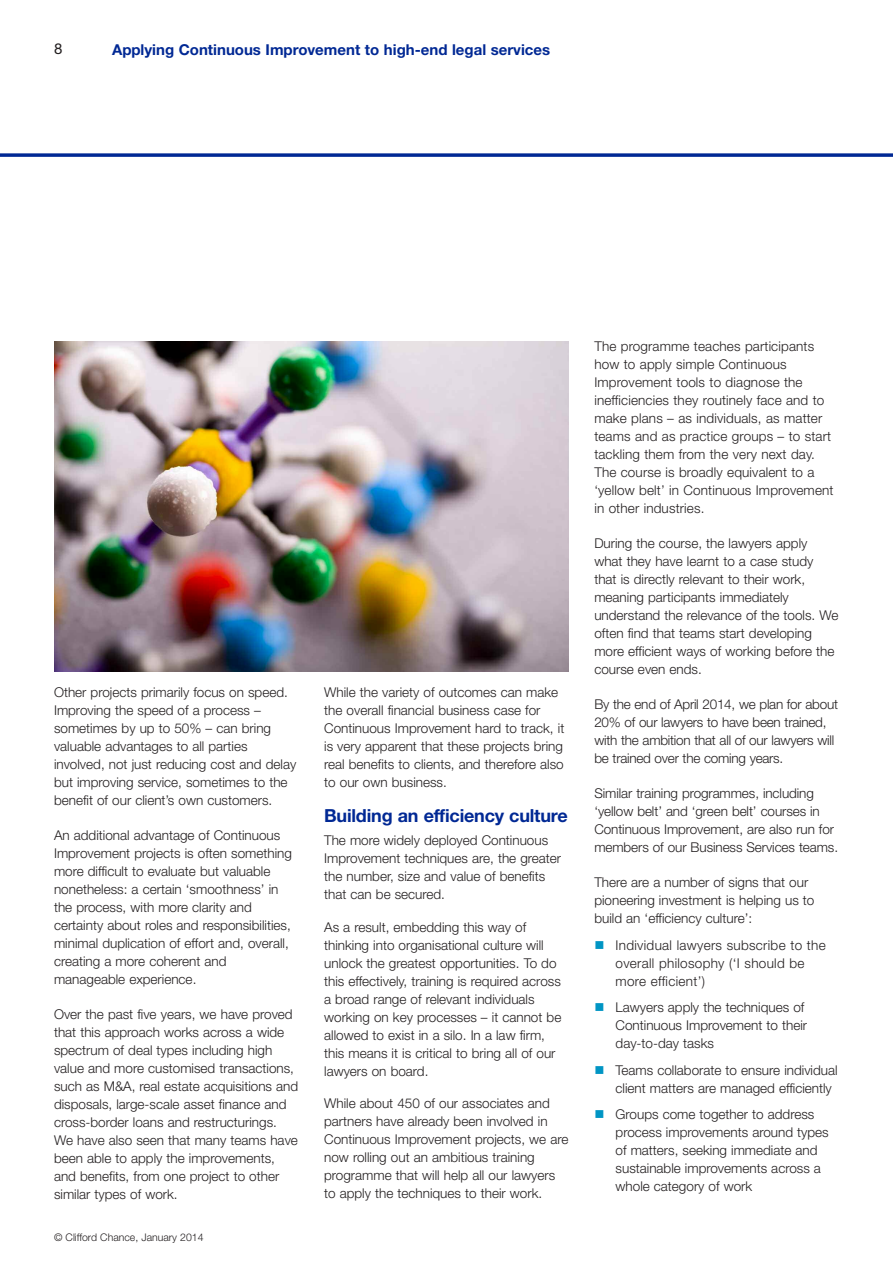
<style>
.page{position:relative;width:893px;height:1263px;background:#fff}
.page>*{position:absolute;margin:0;border:0;box-sizing:border-box;transform-origin:0 0}
.t1{font:700 18px "Helvetica Neue LT";letter-spacing:-.01em;color:#002894}
.t2{font:700 15px "Helvetica Neue LT";color:#002894}
.t3{font:15px "Helvetica Neue LT";color:#231f20}
.t4{font:300 13.5px/18px "Helvetica Neue LT";color:#231f20}
.t5{font:300 13.5px/18px "Helvetica Neue LT";letter-spacing:.02em;color:#231f20}
.t6{font:300 10.5px "Helvetica Neue LT";color:#231f20}
.s1{color:#0095c4}
</style>
<div class="page">
<hr style="left:0;top:154px;width:893px;height:3px;background:#002894">
<img style="left:54px;top:341px;width:515px;height:331px">
<p class="t3" style="left:54px;top:43px;width:10px">8</p>
<p class="t2" style="left:112px;top:44px;width:440px">Applying Continuous Improvement to high-end legal services</p>
<p class="t4" style="left:54px;top:684px;width:244px">Other projects primarily focus on speed.<br>Improving the speed of a process – sometimes by up to 50% – can bring valuable advantages to all parties involved, not just reducing cost and delay but improving service, sometimes to the benefit of our client’s own customers.</p>
<p class="t4" style="left:54px;top:827px;width:239px">An additional advantage of Continuous Improvement projects is often something more difficult to evaluate but valuable nonetheless: a certain ‘smoothness’ in the process, with more clarity and certainty about roles and responsibilities, minimal duplication of effort and, overall, creating a more coherent and manageable experience.</p>
<p class="t4" style="left:54px;top:1006px;width:246px">Over the past five years, we have proved that this approach works across a wide spectrum of deal types including high value and more customised transactions, such as M&amp;A, real estate acquisitions and disposals, large-scale asset finance and cross-border loans and restructurings.<br>We have also seen that many teams have been able to apply the improvements, and benefits, from one project to other similar types of work.</p>
<p class="t6" style="left:54px;top:1233px;width:151px">© Clifford Chance, January 2014</p>
<p class="t4" style="left:324px;top:684px;width:242px">While the variety of outcomes can make the overall financial business case for Continuous Improvement hard to track, it is very apparent that these projects bring real benefits to clients, and therefore also to our own business.</p>
<h1 class="t1" style="left:324px;top:809px;width:245px">Building an efficiency culture</h1>
<p class="t4" style="left:324px;top:832px;width:239px">The more widely deployed Continuous Improvement techniques are, the greater the number, size and value of benefits that can be secured.</p>
<p class="t4" style="left:324px;top:919px;width:239px">As a result, embedding this way of thinking into organisational culture will unlock the greatest opportunities. To do this effectively, training is required across a broad range of relevant individuals working on key processes – it cannot be allowed to exist in a silo. In a law firm, this means it is critical to bring all of our lawyers on board.</p>
<p class="t4" style="left:324px;top:1096px;width:246px">While about 450 of our associates and partners have already been involved in Continuous Improvement projects, we are now rolling out an ambitious training programme that will help all our lawyers to apply the techniques to their work.</p>
<p class="t4" style="left:594px;top:338px;width:241px">The programme teaches participants how to apply simple Continuous Improvement tools to diagnose the inefficiencies they routinely face and to make plans – as individuals, as matter teams and as practice groups – to start tackling them from the very next day.<br>The course is broadly equivalent to a ‘yellow belt’ in Continuous Improvement in other industries.</p>
<p class="t4" style="left:594px;top:535px;width:246px">During the course, the lawyers apply what they have learnt to a case study that is directly relevant to their work, meaning participants immediately understand the relevance of the tools. We often find that teams start developing more efficient ways of working before the course even ends.</p>
<p class="t4" style="left:594px;top:696px;width:245px">By the end of April 2014, we plan for about 20% of our lawyers to have been trained, with the ambition that all of our lawyers will be trained over the coming years.</p>
<p class="t4" style="left:594px;top:785px;width:245px">Similar training programmes, including ‘yellow belt’ and ‘green belt’ courses in Continuous Improvement, are also run for members of our Business Services teams.</p>
<p class="t4" style="left:594px;top:874px;width:222px">There are a number of signs that our pioneering investment is helping us to build an ‘efficiency culture’:</p>
<p class="t5" style="left:616px;top:937px;width:212px;text-indent:-21px"><span class="s1">■</span> Individual lawyers subscribe to the overall philosophy (‘I should be more efficient’)</p>
<p class="t4" style="left:616px;top:999px;width:193px;text-indent:-21px"><span class="s1">■</span> Lawyers apply the techniques of<br>Continuous Improvement to their day-to-day tasks</p>
<p class="t4" style="left:616px;top:1062px;width:223px;text-indent:-21px"><span class="s1">■</span> Teams collaborate to ensure individual client matters are managed efficiently</p>
<p class="t4" style="left:616px;top:1106px;width:215px;text-indent:-21px"><span class="s1">■</span> Groups come together to address process improvements around types of matters, seeking immediate and sustainable improvements across a whole category of work</p>
</div>
